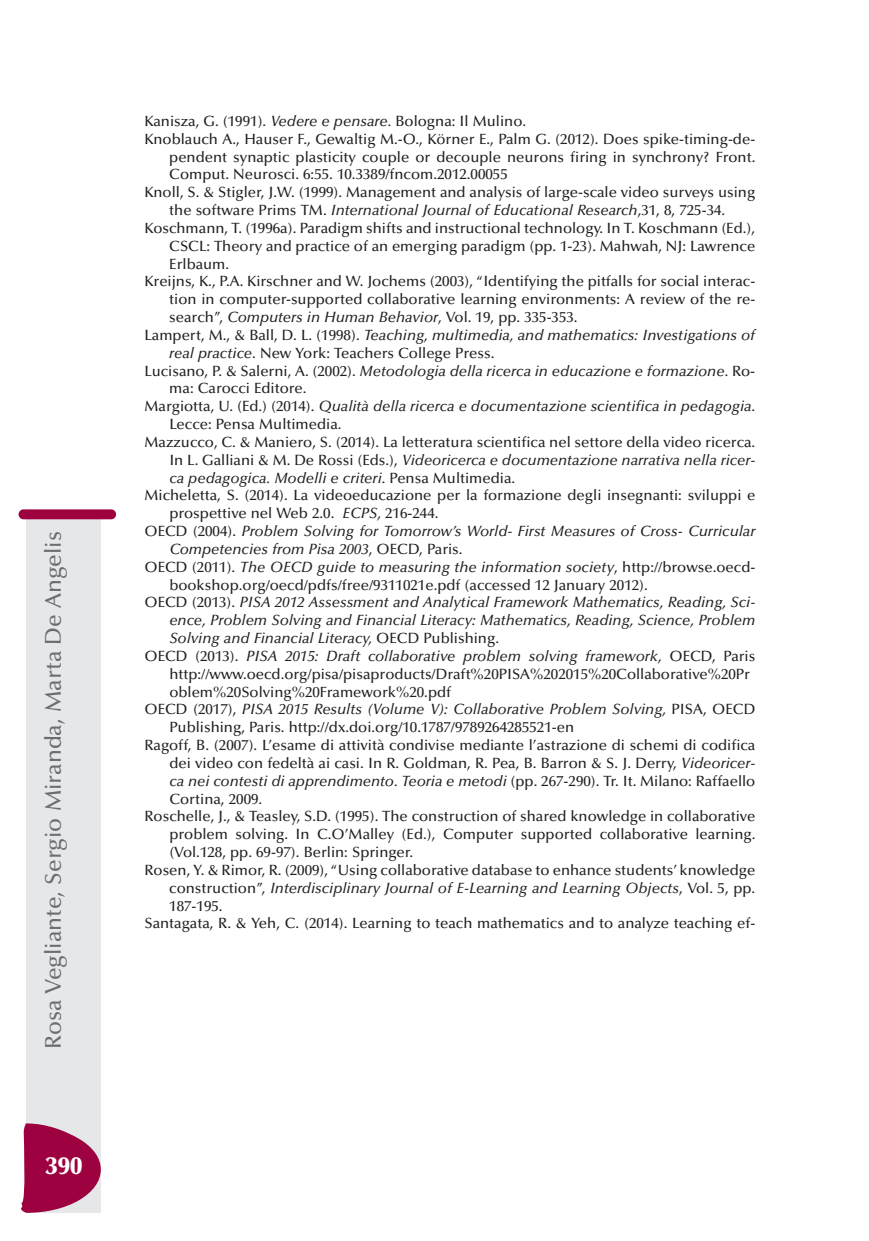
<style>
.page{position:relative;width:869px;height:1241px;background:#fff}
.page>*{position:absolute;margin:0;border:0;box-sizing:border-box;transform-origin:0 0}
.t1{font:900 24.5px "Optima";color:#fff}
.t2{font:500 22.75px "Optima";color:#6c6d70}
.t3{font:500 14.88px "Optima";color:#231f20}
.t4{font:italic 500 14.88px "Optima";color:#231f20}
.s1{font-style:italic}
.s2{font-style:normal}
</style>
<div class="page">
<div style="left:27px;top:517px;width:74px;height:695px;background:#e6e7e9"></div>
<div style="left:19px;top:509px;width:97px;height:10px;background:#9d0140;border-radius:5px"></div>
<svg style="left:21px;top:1122px;width:80px;height:90px"></svg>
<h2 class="t2" style="left:44px;top:1048px;width:519px;rotate:-90deg">Rosa Vegliante, Sergio Miranda, Marta De Angelis</h2>
<h1 class="t1" style="left:45px;top:1155px;width:38px">390</h1>
<p class="t3" style="left:144px;top:115px;width:383px">Kanisza, G. (1991). <span class="s1">Vedere e pensare.</span> Bologna: Il Mulino.</p>
<p class="t3" style="left:144px;top:133px;width:612px">Knoblauch A., Hauser F., Gewaltig M.-O., Körner E., Palm G. (2012). Does spike-timing-de-</p>
<p class="t3" style="left:169px;top:151px;width:587px">pendent synaptic plasticity couple or decouple neurons firing in synchrony? Front.</p>
<p class="t3" style="left:169px;top:168px;width:340px">Comput. Neurosci. 6:55. 10.3389/fncom.2012.00055</p>
<p class="t3" style="left:144px;top:186px;width:612px">Knoll, S. &amp; Stigler, J.W. (1999). Management and analysis of large-scale video surveys using</p>
<p class="t4" style="left:169px;top:204px;width:557px"><span class="s2">the software Prims TM.</span> International Journal of Educational Research<span class="s2">,31, 8, 725-34.</span></p>
<p class="t3" style="left:144px;top:222px;width:612px">Koschmann, T. (1996a). Paradigm shifts and instructional technology. In T. Koschmann (Ed.),</p>
<p class="t3" style="left:169px;top:240px;width:587px">CSCL: Theory and practice of an emerging paradigm (pp. 1-23). Mahwah, NJ: Lawrence</p>
<p class="t3" style="left:169px;top:258px;width:61px">Erlbaum.</p>
<p class="t3" style="left:144px;top:275px;width:612px">Kreijns, K., P.A. Kirschner and W. Jochems (2003), “Identifying the pitfalls for social interac-</p>
<p class="t3" style="left:169px;top:293px;width:587px">tion in computer-supported collaborative learning environments: A review of the re-</p>
<p class="t3" style="left:169px;top:311px;width:409px">search”, <span class="s1">Computers in Human Behavior</span>, Vol. 19, pp. 335-353.</p>
<p class="t4" style="left:144px;top:329px;width:612px"><span class="s2">Lampert, M., &amp; Ball, D. L. (1998).</span> Teaching, multimedia, and mathematics: Investigations of</p>
<p class="t3" style="left:169px;top:347px;width:326px"><span class="s1">real practice</span>. New York: Teachers College Press.</p>
<p class="t4" style="left:144px;top:364px;width:612px"><span class="s2">Lucisano, P. &amp; Salerni, A. (2002).</span> Metodologia della ricerca in educazione e formazione. <span class="s2">Ro-</span></p>
<p class="t3" style="left:169px;top:382px;width:139px">ma: Carocci Editore.</p>
<p class="t4" style="left:144px;top:400px;width:612px"><span class="s2">Margiotta, U. (Ed.) (2014).</span> Qualità della ricerca e documentazione scientifica in pedagogia<span class="s2">.</span></p>
<p class="t3" style="left:169px;top:418px;width:173px">Lecce: Pensa Multimedia.</p>
<p class="t3" style="left:144px;top:436px;width:612px">Mazzucco, C. &amp; Maniero, S. (2014). La letteratura scientifica nel settore della video ricerca.</p>
<p class="t4" style="left:169px;top:454px;width:587px"><span class="s2">In L. Galliani &amp; M. De Rossi (Eds.),</span> Videoricerca e documentazione narrativa nella ricer-</p>
<p class="t4" style="left:169px;top:471px;width:347px">ca pedagogica. Modelli e criteri. <span class="s2">Pensa Multimedia.</span></p>
<p class="t3" style="left:144px;top:489px;width:612px">Micheletta, S. (2014). La videoeducazione per la formazione degli insegnanti: sviluppi e</p>
<p class="t3" style="left:169px;top:507px;width:270px">prospettive nel Web 2.0. <span class="s1">ECPS,</span> 216-244.</p>
<p class="t4" style="left:144px;top:525px;width:612px"><span class="s2">OECD (2004).</span> Problem Solving for Tomorrow’s World- First Measures of Cross- Curricular</p>
<p class="t4" style="left:169px;top:543px;width:294px">Competencies from Pisa 2003<span class="s2">, OECD, Paris.</span></p>
<p class="t4" style="left:144px;top:560px;width:612px"><span class="s2">OECD (2011).</span> The OECD guide to measuring the information society<span class="s2">, http://browse.oecd-</span></p>
<p class="t3" style="left:169px;top:578px;width:480px">bookshop.org/oecd/pdfs/free/9311021e.pdf (accessed 12 January 2012).</p>
<p class="t4" style="left:144px;top:596px;width:612px"><span class="s2">OECD (2013).</span> PISA 2012 Assessment and Analytical Framework Mathematics, Reading, Sci-</p>
<p class="t4" style="left:169px;top:614px;width:587px">ence, Problem Solving and Financial Literacy: Mathematics, Reading, Science, Problem</p>
<p class="t4" style="left:169px;top:632px;width:331px">Solving and Financial Literacy, <span class="s2">OECD Publishing.</span></p>
<p class="t4" style="left:144px;top:650px;width:612px"><span class="s2">OECD (2013).</span> PISA 2015: Draft collaborative problem solving framework, <span class="s2">OECD, Paris</span></p>
<p class="t3" style="left:169px;top:667px;width:582px">http://www.oecd.org/pisa/pisaproducts/Draft%20PISA%202015%20Collaborative%20Pr</p>
<p class="t3" style="left:169px;top:685px;width:283px">oblem%20Solving%20Framework%20.pdf</p>
<p class="t4" style="left:144px;top:703px;width:612px"><span class="s2">OECD (2017),</span> PISA 2015 Results (Volume V): Collaborative Problem Solving, <span class="s2">PISA, OECD</span></p>
<p class="t3" style="left:169px;top:721px;width:406px">Publishing, Paris. http://dx.doi.org/10.1787/9789264285521-en</p>
<p class="t3" style="left:144px;top:739px;width:612px">Ragoff, B. (2007). L’esame di attività condivise mediante l’astrazione di schemi di codifica</p>
<p class="t3" style="left:169px;top:757px;width:587px">dei video con fedeltà ai casi. In R. Goldman, R. Pea, B. Barron &amp; S. J. Derry, <span class="s1">Videoricer-</span></p>
<p class="t4" style="left:169px;top:774px;width:587px">ca nei contesti di apprendimento. Teoria e metodi <span class="s2">(pp. 267-290). Tr. It. Milano: Raffaello</span></p>
<p class="t3" style="left:169px;top:792px;width:94px">Cortina, 2009.</p>
<p class="t3" style="left:144px;top:810px;width:612px">Roschelle, J., &amp; Teasley, S.D. (1995). The construction of shared knowledge in collaborative</p>
<p class="t3" style="left:169px;top:828px;width:587px">problem solving. In C.O’Malley (Ed.), Computer supported collaborative learning.</p>
<p class="t3" style="left:169px;top:846px;width:245px">(Vol.128, pp. 69-97). Berlin: Springer.</p>
<p class="t3" style="left:144px;top:863px;width:612px">Rosen, Y. &amp; Rimor, R. (2009), “Using collaborative database to enhance students’ knowledge</p>
<p class="t4" style="left:169px;top:881px;width:587px"><span class="s2">construction”,</span> Interdisciplinary Journal of E-Learning and Learning Objects<span class="s2">, Vol. 5, pp.</span></p>
<p class="t3" style="left:169px;top:899px;width:55px">187-195.</p>
<p class="t3" style="left:144px;top:917px;width:612px">Santagata, R. &amp; Yeh, C. (2014). Learning to teach mathematics and to analyze teaching ef-</p>
</div>
